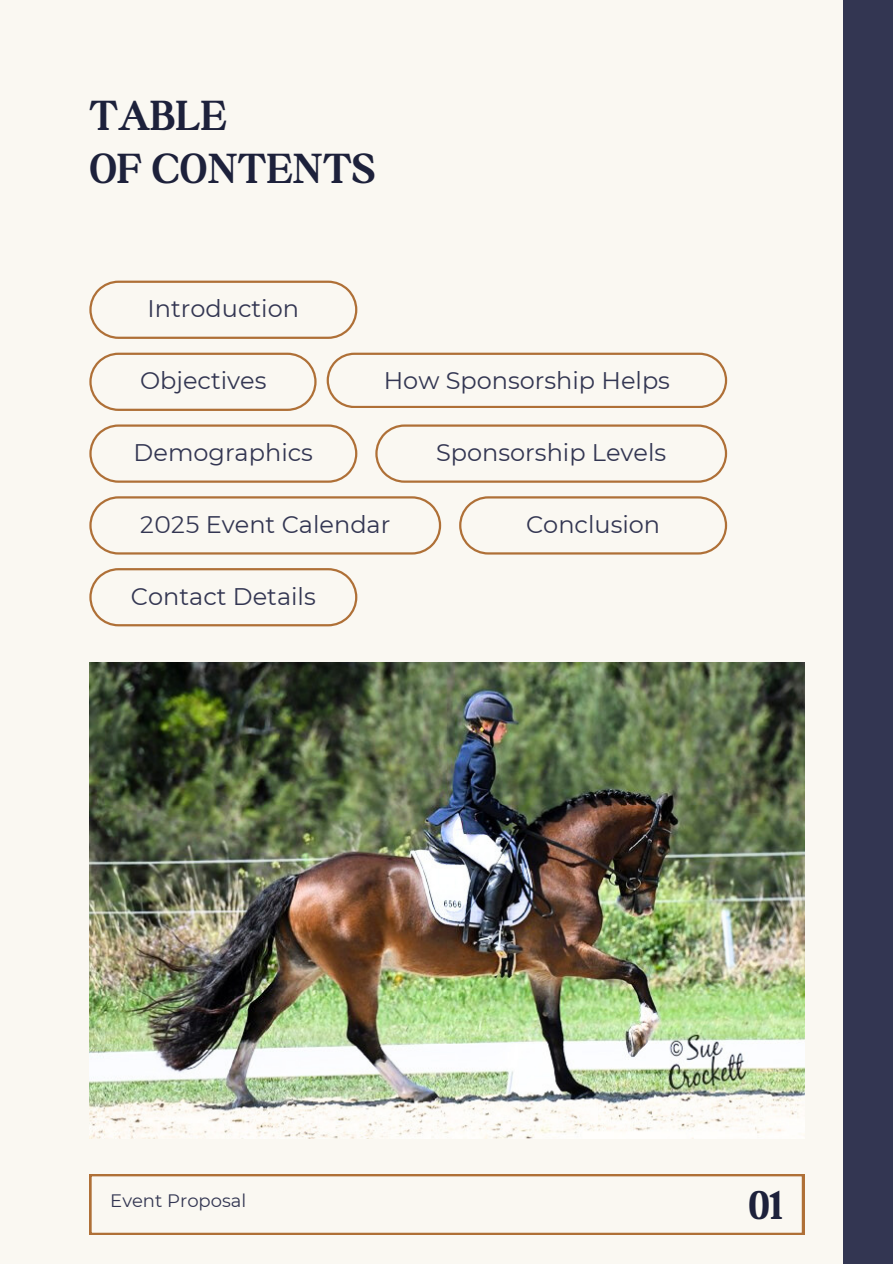
<style>
.page{position:relative;width:893px;height:1264px;background:#fff}
.page>*{position:absolute;margin:0;border:0;box-sizing:border-box;transform-origin:0 0}
.t1{font:700 45px/52.8px "Boston Angel";letter-spacing:.02em;color:#1d213b}
.t2{font:24px "Montserrat";color:#333652}
.t3{font:18px "Montserrat";color:#333652}
.s1{font-weight:300}
</style>
<div class="page">
<div style="left:0;top:0;width:892px;height:1263px;background:#faf8f2"></div>
<div style="left:843px;top:0;width:49px;height:1263px;background:#333652"></div>
<svg style="left:89px;top:1174px;width:715px;height:60px"></svg>
<svg style="left:89px;top:280px;width:268px;height:59px"></svg>
<svg style="left:89px;top:352px;width:227px;height:59px"></svg>
<svg style="left:326px;top:352px;width:401px;height:56px"></svg>
<svg style="left:89px;top:424px;width:268px;height:59px"></svg>
<svg style="left:375px;top:424px;width:352px;height:59px"></svg>
<img style="left:89px;top:662px;width:715px;height:476px">
<svg style="left:89px;top:496px;width:352px;height:58px"></svg>
<svg style="left:459px;top:496px;width:268px;height:58px"></svg>
<svg style="left:89px;top:568px;width:268px;height:58px"></svg>
<h2 class="t1" style="left:89px;top:89px;width:287px">TABLE<br>OF CONTENTS</h2>
<h2 class="t2" style="left:148px;top:294px;width:153px">Introduction</h2>
<h2 class="t2" style="left:140px;top:366px;width:128px">Objectives</h2>
<h2 class="t2" style="left:384px;top:366px;width:288px">How Sponsorship Helps</h2>
<h2 class="t2" style="left:134px;top:437px;width:181px">Demographics</h2>
<h2 class="t2" style="left:436px;top:437px;width:232px">Sponsorship Levels</h2>
<p class="t2" style="left:140px;top:509px;width:251px"><span class="s1">2025</span> Event Calendar</p>
<p class="t2" style="left:526px;top:509px;width:136px">Conclusion</p>
<p class="t2" style="left:131px;top:581px;width:186px">Contact Details</p>
<h2 class="t3" style="left:110px;top:1189px;width:138px">Event Proposal</h2>
<h2 class="t1" style="left:748px;top:1177px;width:35px">01</h2>
</div>
